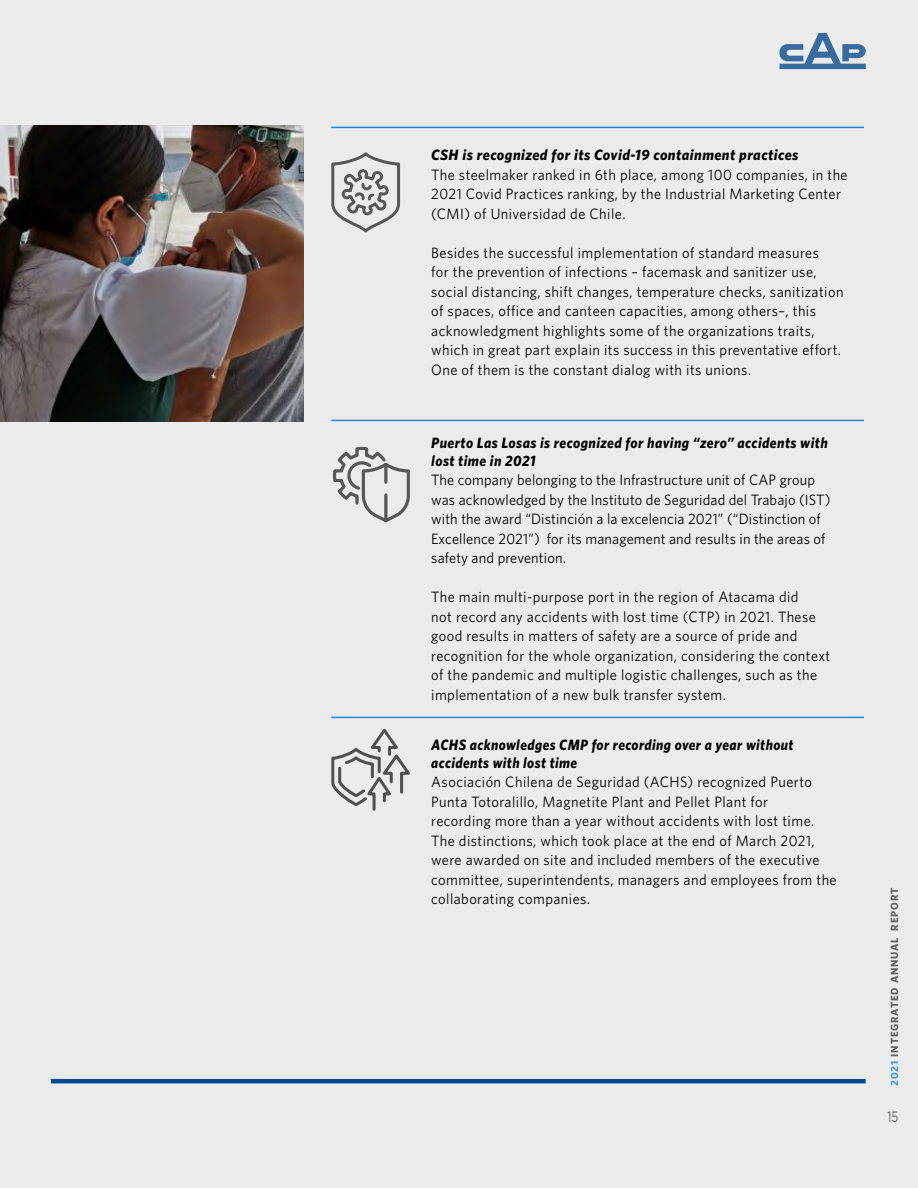
<style>
.page{position:relative;width:918px;height:1188px;background:#ebebeb}
.page>*{position:absolute;margin:0;border:0;box-sizing:border-box;transform-origin:0 0}
.t1{font:15px/19.5px "Whitney";letter-spacing:.03em;color:#000;scale:.96 1}
.t2{font:15px/19.5px "Whitney";letter-spacing:.01em;color:#000;scale:.96 1}
.t3{font:italic 700 15px/18px "Whitney";letter-spacing:.03em;color:#000;scale:.93 1}
.t4{font:italic 700 15px/18px "Whitney";letter-spacing:.03em;color:#000;scale:.95 1}
.t5{font:italic 700 15px "Whitney";letter-spacing:.03em;color:#000}
.t6{font:15px "Gotham HTF";color:#3c3c3b;scale:.75 1}
.t7{font:700 10.5px "Whitney";letter-spacing:.08em;color:#3c3c3b}
.s1{color:#1c87e8}
</style>
<div class="page">
<hr style="left:51px;top:1079px;width:815px;height:4px;background:#014a91">
<hr style="left:331px;top:420px;width:533px;height:1px;background:#1c87e8">
<hr style="left:331px;top:717px;width:533px;height:1px;background:#1c87e8">
<hr style="left:331px;top:127px;width:533px;height:1px;background:#1c87e8">
<svg style="left:331px;top:152px;width:69px;height:81px"></svg>
<svg style="left:332px;top:446px;width:78px;height:77px"></svg>
<svg style="left:331px;top:728px;width:79px;height:83px"></svg>
<img style="left:0;top:126px;width:303px;height:296px">
<p class="t5" style="left:431px;top:146px;width:369px">CSH is recognized for its Covid-19 containment practices</p>
<p class="t1" style="left:431px;top:164px;width:435px">The steelmaker ranked in 6th place, among 100 companies, in the<br>2021 Covid Practices ranking, by the Industrial Marketing Center (CMI) of Universidad de Chile.</p>
<p class="t1" style="left:431px;top:242px;width:431px">Besides the successful implementation of standard measures<br>for the prevention of infections – facemask and sanitizer use, social distancing, shift changes, temperature checks, sanitization of spaces, office and canteen capacities, among others–, this acknowledgment highlights some of the organizations traits, which in great part explain its success in this preventative effort.<br>One of them is the constant dialog with its unions.</p>
<p class="t4" style="left:431px;top:433px;width:419px">Puerto Las Losas is recognized for having “zero” accidents with lost time in 2021</p>
<p class="t2" style="left:431px;top:470px;width:417px">The company belonging to the Infrastructure unit of CAP group was acknowledged by the Instituto de Seguridad del Trabajo (IST) with the award “Distinción a la excelencia 2021” (“Distinction of Excellence 2021”) for its management and results in the areas of safety and prevention.</p>
<p class="t1" style="left:431px;top:587px;width:417px">The main multi-purpose port in the region of Atacama did<br>not record any accidents with lost time (CTP) in 2021. These good results in matters of safety are a source of pride and recognition for the whole organization, considering the context of the pandemic and multiple logistic challenges, such as the implementation of a new bulk transfer system.</p>
<p class="t3" style="left:431px;top:735px;width:391px">ACHS acknowledges CMP for recording over a year without accidents with lost time</p>
<p class="t1" style="left:431px;top:772px;width:424px">Asociación Chilena de Seguridad (ACHS) recognized Puerto Punta Totoralillo, Magnetite Plant and Pellet Plant for<br>recording more than a year without accidents with lost time.<br>The distinctions, which took place at the end of March 2021, were awarded on site and included members of the executive committee, superintendents, managers and employees from the collaborating companies.</p>
<p class="t7" style="left:888px;top:1086px;width:199px;rotate:-90deg"><span class="s1">2021</span> INTEGRATED ANNUAL REPORT</p>
<p class="t6" style="left:888px;top:1109px;width:16px">15</p>
</div>
